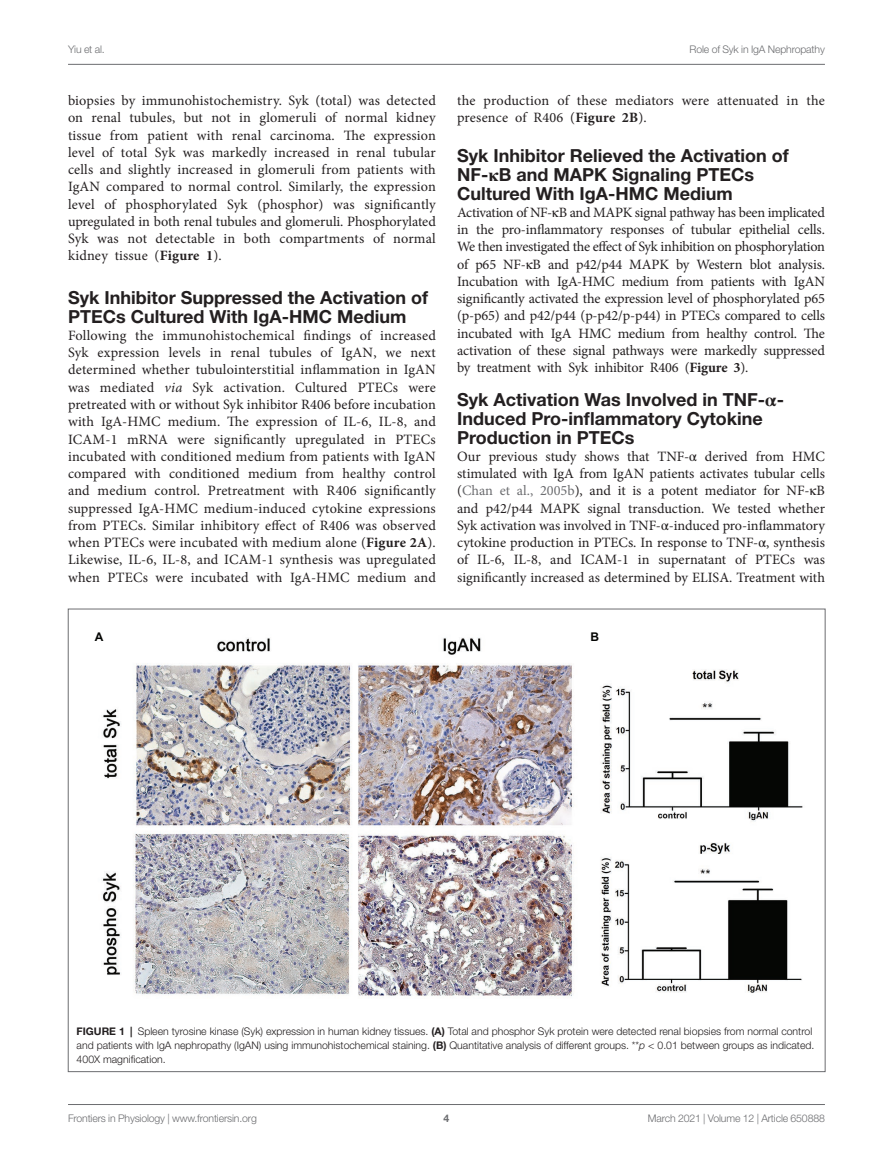
<style>
.page{position:relative;width:893px;height:1170px;background:#fff}
.page>*{position:absolute;margin:0;border:0;box-sizing:border-box;transform-origin:0 0}
.HEAD_2{font:700 18px/18.8px "Helvetica Neue LT Std";color:#231f20}
.TEXT_FLUSH{font:14.25px/17.2px "Minion Pro";letter-spacing:.005em;color:#231f20;text-align:justify}
.t1{font:700 12px "Arial";color:#040503}
.FIG_LEG{font:300 10.5px/14.2px "Helvetica Neue LT Std";color:#231f20}
.t2{font:300 10.5px "Helvetica Neue LT Std";letter-spacing:-.015em;color:#6c6d70}
.t3{font:700 10.5px "Helvetica Neue LT Std";color:#6c6d70}
.s1{font-weight:700}
.s2{font-style:italic}
.s3{font-family:"STIX General"}
.s4{color:#6c6d70}
</style>
<div class="page">
<hr style="left:68px;top:64px;width:757px;height:1px;background:#6c6d70">
<hr style="left:68px;top:1104px;width:757px;height:1px;background:#6c6d70">
<img style="left:102px;top:637px;width:701px;height:361px">
<p class="t2" style="left:68px;top:42px;width:38px">Yiu et al.</p>
<p class="t2" style="left:690px;top:42px;width:137px">Role of Syk in IgA Nephropathy</p>
<p class="TEXT_FLUSH" style="left:68px;top:92px;width:369px">biopsies by immunohistochemistry. Syk (total) was detected on renal tubules, but not in glomeruli of normal kidney tissue from patient with renal carcinoma. The expression level of total Syk was markedly increased in renal tubular cells and slightly increased in glomeruli from patients with IgAN compared to normal control. Similarly, the expression level of phosphorylated Syk (phosphor) was significantly upregulated in both renal tubules and glomeruli. Phosphorylated Syk was not detectable in both compartments of normal kidney tissue (<span class="s1">Figure 1</span>).</p>
<p class="HEAD_2" style="left:68px;top:288px;width:361px">Syk Inhibitor Suppressed the Activation of<br>PTECs Cultured With IgA-HMC Medium</p>
<p class="TEXT_FLUSH" style="left:68px;top:327px;width:369px">Following the immunohistochemical findings of increased Syk expression levels in renal tubules of IgAN, we next determined whether tubulointerstitial inflammation in IgAN was mediated <span class="s2">via</span> Syk activation. Cultured PTECs were pretreated with or without Syk inhibitor R406 before incubation with IgA-HMC medium. The expression of IL-6, IL-8, and ICAM-1 mRNA were significantly upregulated in PTECs incubated with conditioned medium from patients with IgAN compared with conditioned medium from healthy control and medium control. Pretreatment with R406 significantly suppressed IgA-HMC medium-induced cytokine expressions from PTECs. Similar inhibitory effect of R406 was observed when PTECs were incubated with medium alone (<span class="s1">Figure 2A</span>).<br>Likewise, IL-6, IL-8, and ICAM-1 synthesis was upregulated when PTECs were incubated with IgA-HMC medium and</p>
<p class="TEXT_FLUSH" style="left:457px;top:92px;width:369px">the production of these mediators were attenuated in the presence of R406 (<span class="s1">Figure 2B</span>).</p>
<p class="HEAD_2" style="left:457px;top:146px;width:333px">Syk Inhibitor Relieved the Activation of<br>NF-<span class="s3">κ</span>B and MAPK Signaling PTECs<br>Cultured With IgA-HMC Medium</p>
<p class="TEXT_FLUSH" style="left:457px;top:204px;width:369px">Activation of NF-<span class="s3">κ</span>B and MAPK signal pathway has been implicated in the pro-inflammatory responses of tubular epithelial cells.<br>We then investigated the effect of Syk inhibition on phosphorylation of p65 NF-<span class="s3">κ</span>B and p42/p44 MAPK by Western blot analysis.<br>Incubation with IgA-HMC medium from patients with IgAN significantly activated the expression level of phosphorylated p65 (p-p65) and p42/p44 (p-p42/p-p44) in PTECs compared to cells incubated with IgA HMC medium from healthy control. The activation of these signal pathways were markedly suppressed by treatment with Syk inhibitor R406 (<span class="s1">Figure 3</span>).</p>
<p class="HEAD_2" style="left:457px;top:390px;width:328px">Syk Activation Was Involved in TNF-<span class="s3">α</span>-<br>Induced Pro-inflammatory Cytokine<br>Production in PTECs</p>
<p class="TEXT_FLUSH" style="left:457px;top:447px;width:369px">Our previous study shows that TNF-<span class="s3">α</span> derived from HMC stimulated with IgA from IgAN patients activates tubular cells (<span class="s4">Chan et al., 2005b</span>), and it is a potent mediator for NF-<span class="s3">κ</span>B and p42/p44 MAPK signal transduction. We tested whether Syk activation was involved in TNF-<span class="s3">α</span>-induced pro-inflammatory cytokine production in PTECs. In response to TNF-<span class="s3">α</span>, synthesis of IL-6, IL-8, and ICAM-1 in supernatant of PTECs was significantly increased as determined by ELISA. Treatment with</p>
<p class="t1" style="left:95px;top:628px;width:10px">A</p>
<p class="t1" style="left:590px;top:628px;width:10px">B</p>
<p class="FIG_LEG" style="left:77px;top:1023px;width:739px"><span class="s1">FIGURE 1 |</span> Spleen tyrosine kinase (Syk) expression in human kidney tissues. <span class="s1">(A)</span> Total and phosphor Syk protein were detected renal biopsies from normal control and patients with IgA nephropathy (IgAN) using immunohistochemical staining. <span class="s1">(B)</span> Quantitative analysis of different groups. **<span class="s2">p</span> &lt; 0.01 between groups as indicated.<br>400X magnification.</p>
<p class="t2" style="left:68px;top:1111px;width:190px">Frontiers in Physiology | www.frontiersin.org</p>
<p class="t3" style="left:444px;top:1111px;width:7px">4</p>
<p class="t2" style="left:648px;top:1111px;width:178px">March 2021 | Volume 12 | Article 650888</p>
</div>
